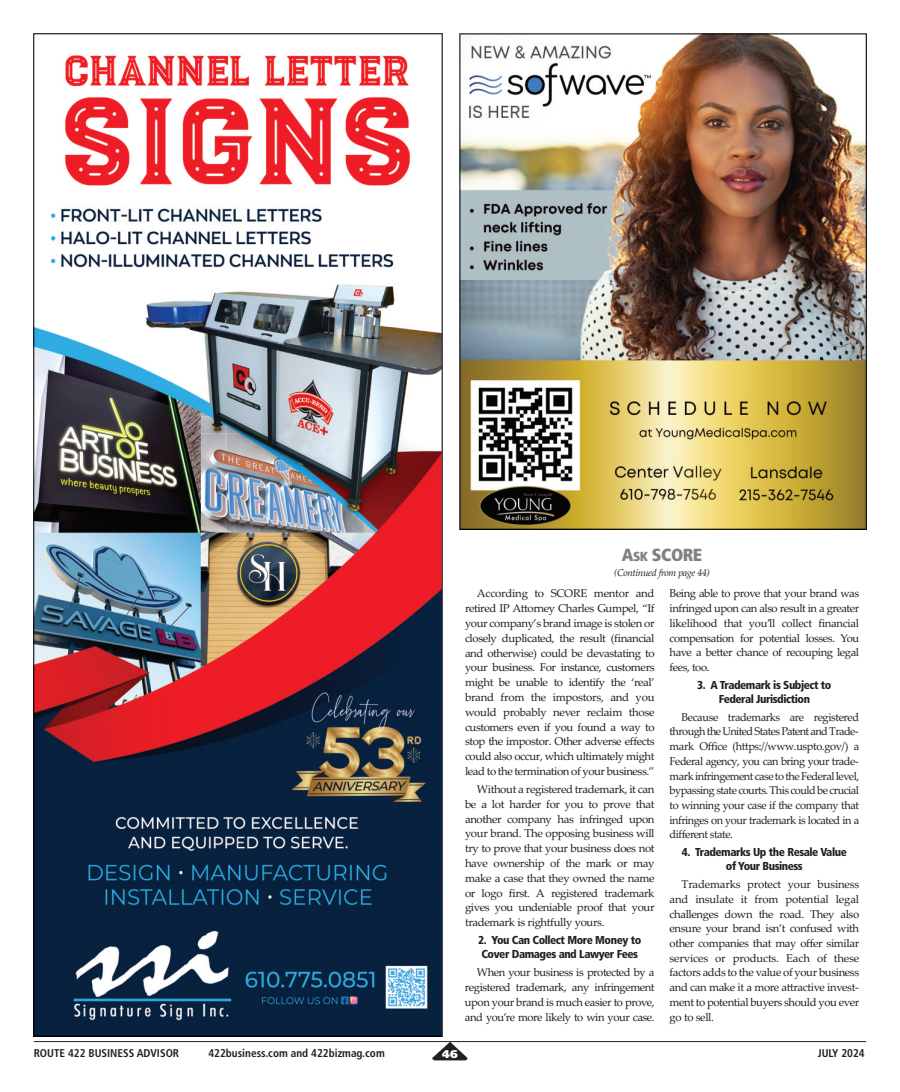
<style>
.page{position:relative;width:900px;height:1092px;background:#fff}
.page>*{position:absolute;margin:0;border:0;box-sizing:border-box;transform-origin:0 0}
.t1{font:900 condensed 17.5px "Frutiger";letter-spacing:-.03em;color:#808285}
.t2{font:900 condensed 11.5px/14.4px "Frutiger";letter-spacing:-.04em;color:#231f20;text-align:center}
.t3{font:11.25px/14.8px "Palatino Linotype";letter-spacing:-.04em;color:#231f20;text-align:justify}
.t4{font:700 condensed 11.25px "Frutiger";color:#231f20}
.t5{font:900 11.25px "Frutiger";color:#fff}
.t6{font:italic 10px "Palatino Linotype";letter-spacing:-.04em;color:#231f20}
.s1{font-size:13.12px}
</style>
<div class="page">
<hr style="left:34px;top:1041px;width:832px;height:1px;background:#231f20">
<svg style="left:432px;top:1041px;width:36px;height:19px"></svg>
<img style="left:460px;top:34px;width:406px;height:495px">
<img style="left:34px;top:34px;width:408px;height:1002px">
<h1 class="t1" style="left:622px;top:548px;width:82px">A<span class="s1">SK</span> SCORE</h1>
<p class="t6" style="left:614px;top:566px;width:97px">(Continued from page 44)</p>
<p class="t3" style="left:465px;top:586px;width:191px;text-indent:12px">According to SCORE mentor and retired IP Attorney Charles Gumpel, “If your company’s brand image is stolen or closely duplicated, the result (financial and otherwise) could be devastating to your business. For instance, customers might be unable to identify the ‘real’ brand from the impostors, and you would probably never reclaim those customers even if you found a way to stop the impostor. Other adverse effects could also occur, which ultimately might lead to the termination of your business.”</p>
<p class="t3" style="left:465px;top:781px;width:191px;text-indent:12px">Without a registered trademark, it can be a lot harder for you to prove that another company has infringed upon your brand. The opposing business will try to prove that your business does not have ownership of the mark or may make a case that they owned the name or logo first. A registered trademark gives you undeniable proof that your trademark is rightfully yours.</p>
<p class="t2" style="left:478px;top:933px;width:165px;text-align:left">2. You Can Collect More Money to<br>Cover Damages and Lawyer Fees</p>
<p class="t3" style="left:465px;top:964px;width:191px;text-indent:12px">When your business is protected by a registered trademark, any infringement upon your brand is much easier to prove, and you’re more likely to win your case.</p>
<p class="t3" style="left:670px;top:586px;width:191px">Being able to prove that your brand was infringed upon can also result in a greater likelihood that you’ll collect financial compensation for potential losses. You have a better chance of recouping legal fees, too.</p>
<p class="t2" style="left:697px;top:678px;width:136px">3. A Trademark is Subject to<br>Federal Jurisdiction</p>
<p class="t3" style="left:670px;top:709px;width:191px;text-indent:12px">Because trademarks are registered through the United States Patent and Trade&shy;mark Office (https://www.uspto.gov/) a Federal agency, you can bring your trade&shy;mark infringement case to the Federal level, bypassing state courts. This could be crucial to winning your case if the company that infringes on your trademark is located in a different state.</p>
<p class="t2" style="left:682px;top:845px;width:166px">4. Trademarks Up the Resale Value of Your Business</p>
<p class="t3" style="left:670px;top:876px;width:191px;text-indent:12px">Trademarks protect your business and insulate it from potential legal challenges down the road. They also ensure your brand isn’t confused with other companies that may offer similar services or products. Each of these factors adds to the value of your business and can make it a more attractive invest&shy;ment to potential buyers should you ever go to sell.</p>
<p class="t4" style="left:34px;top:1048px;width:147px">ROUTE 422 BUSINESS ADVISOR</p>
<p class="t4" style="left:208px;top:1048px;width:178px">422business.com and 422bizmag.com</p>
<p class="t5" style="left:442px;top:1049px;width:17px">46</p>
<p class="t4" style="left:818px;top:1048px;width:49px">JULY 2024</p>
</div>
